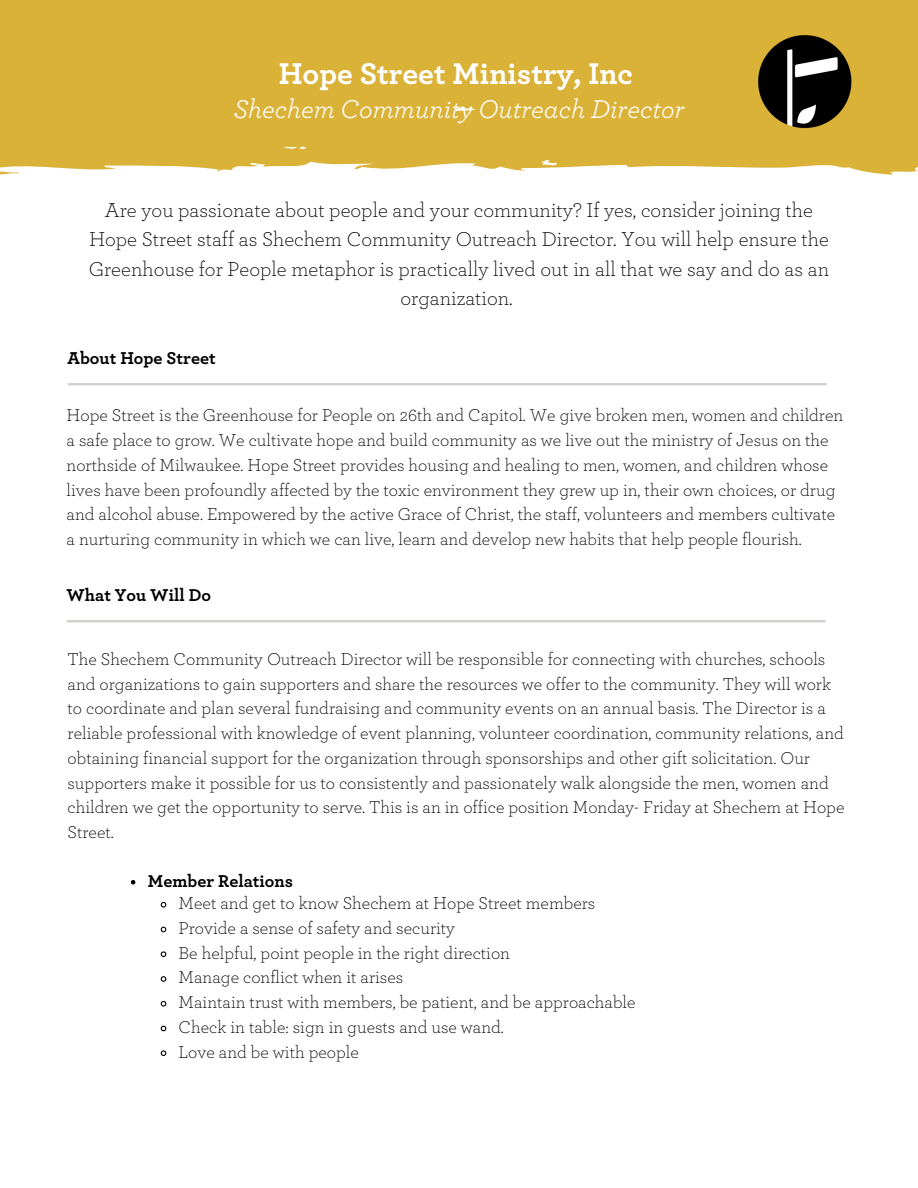
<style>
.page{position:relative;width:918px;height:1188px;background:#fff}
.page>*{position:absolute;margin:0;border:0;box-sizing:border-box;transform-origin:0 0}
.t1{font:700 31.5px "Archer Pro";color:#fff}
.t2{font:italic 27px "Archer";color:#fff}
.t3{font:300 21px/29.2px "Archer";color:#000;text-align:center}
.t4{font:300 18px/24.8px "Archer";color:#000}
.t5{font:700 18px "Archer Pro";color:#000}
</style>
<div class="page">
<div style="left:0;top:0;width:918px;height:175px;background:#dbb238"></div>
<img style="left:741px;top:21px;width:121px;height:122px">
<hr style="left:68px;top:383px;width:759px;height:2px;background:#cfcfcb">
<hr style="left:67px;top:620px;width:759px;height:2px;background:#cfcfcb">
<svg style="left:131px;top:880px;width:4px;height:4px"></svg>
<svg style="left:160px;top:901px;width:7px;height:7px"></svg>
<svg style="left:160px;top:926px;width:7px;height:7px"></svg>
<svg style="left:160px;top:951px;width:7px;height:6px"></svg>
<svg style="left:160px;top:976px;width:7px;height:6px"></svg>
<svg style="left:160px;top:1000px;width:7px;height:7px"></svg>
<svg style="left:160px;top:1025px;width:7px;height:7px"></svg>
<svg style="left:160px;top:1050px;width:7px;height:6px"></svg>
<p class="t1" style="left:279px;top:59px;width:356px">Hope Street Ministry, Inc</p>
<p class="t2" style="left:234px;top:96px;width:452px">Shechem Community Outreach Director</p>
<p class="t3" style="left:89px;top:196px;width:742px">Are you passionate about people and your community? If yes, consider joining the Hope Street staff as Shechem Community Outreach Director. You will help ensure the Greenhouse for People metaphor is practically lived out in all that we say and do as an organization.</p>
<p class="t5" style="left:68px;top:349px;width:150px">About Hope Street</p>
<p class="t4" style="left:67px;top:404px;width:778px">Hope Street is the Greenhouse for People on 26th and Capitol. We give broken men, women and children a safe place to grow. We cultivate hope and build community as we live out the ministry of Jesus on the northside of Milwaukee. Hope Street provides housing and healing to men, women, and children whose lives have been profoundly affected by the toxic environment they grew up in, their own choices, or drug and alcohol abuse. Empowered by the active Grace of Christ, the staff, volunteers and members cultivate a nurturing community in which we can live, learn and develop new habits that help people flourish.</p>
<p class="t5" style="left:67px;top:586px;width:146px">What You Will Do</p>
<p class="t4" style="left:68px;top:647px;width:778px">The Shechem Community Outreach Director will be responsible for connecting with churches, schools and organizations to gain supporters and share the resources we offer to the community. They will work to coordinate and plan several fundraising and community events on an annual basis. The Director is a reliable professional with knowledge of event planning, volunteer coordination, community relations, and obtaining financial support for the organization through sponsorships and other gift solicitation. Our supporters make it possible for us to consistently and passionately walk alongside the men, women and children we get the opportunity to serve. This is an in office position Monday- Friday at Shechem at Hope Street.</p>
<p class="t5" style="left:148px;top:872px;width:147px">Member Relations</p>
<p class="t4" style="left:179px;top:891px;width:418px">Meet and get to know Shechem at Hope Street members</p>
<p class="t4" style="left:179px;top:916px;width:278px">Provide a sense of safety and security</p>
<p class="t4" style="left:179px;top:941px;width:333px">Be helpful, point people in the right direction</p>
<p class="t4" style="left:179px;top:966px;width:226px">Manage conflict when it arises</p>
<p class="t4" style="left:179px;top:990px;width:459px">Maintain trust with members, be patient, and be approachable</p>
<p class="t4" style="left:179px;top:1015px;width:327px">Check in table: sign in guests and use wand.</p>
<p class="t4" style="left:179px;top:1040px;width:182px">Love and be with people</p>
</div>
